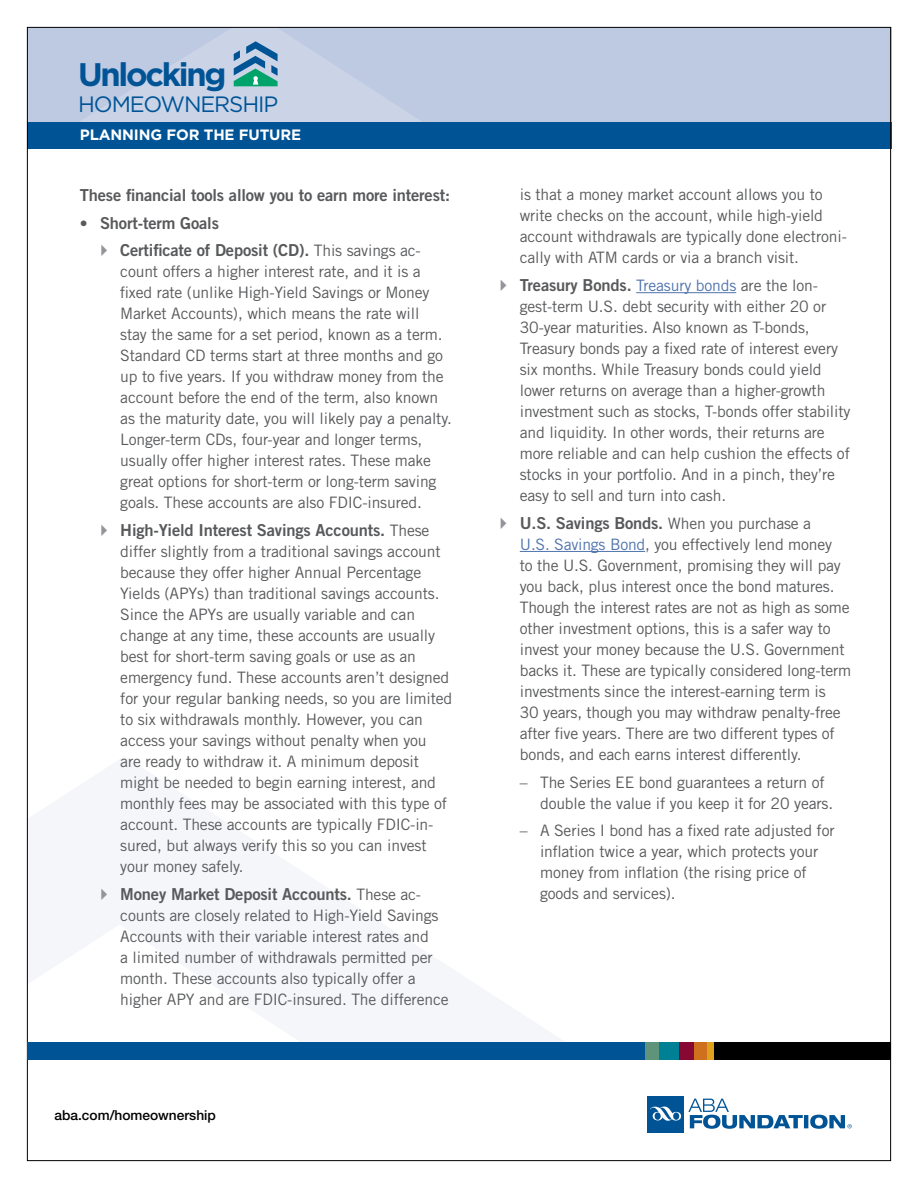
<style>
.page{position:relative;width:918px;height:1188px;background:#fff}
.page>*{position:absolute;margin:0;border:0;box-sizing:border-box;transform-origin:0 0}
.t1{font:700 32.55px "Gotham";letter-spacing:-.07em;color:#005496}
.t2{font:22.2px "Gotham";letter-spacing:-.05em;color:#005496}
.t3{font:16.5px/27.8px "Trade Gothic LT Std Bd 2";letter-spacing:-.01em;color:#58595b}
.t4{font:15.75px/21px "Trade Gothic LT Std";letter-spacing:-.01em;color:#58595b}
.t5{font:700 15px "Gotham";letter-spacing:-.01em;color:#fff}
.t6{font:500 13.8px "Helvetica Neue LT Std";color:#000}
.s1{font-family:"Trade Gothic LT Std";font-size:15.75px}
.s2{font-family:"Trade Gothic LT Std";font-size:15.75px;color:#4f73ad}
.s3{color:#4f73ad}
</style>
<div class="page">
<div style="left:27px;top:122px;width:864px;height:27px;background:#005496"></div>
<div style="left:27px;top:27px;width:864px;height:95px;background:#bec9e2"></div>
<svg style="left:80px;top:29px;width:341px;height:93px;fill:#cbd4e7"></svg>
<svg style="left:234px;top:41px;width:44px;height:45px"></svg>
<div style="left:27px;top:1044px;width:864px;height:117px;border:1px solid #000"></div>
<svg style="left:29px;top:757px;width:535px;height:285px"></svg>
<div style="left:707px;top:1042px;width:8px;height:18px;background:#dfa11e"></div>
<div style="left:678px;top:1042px;width:17px;height:18px;background:#880834"></div>
<div style="left:695px;top:1042px;width:12px;height:18px;background:#ce701d"></div>
<div style="left:658px;top:1042px;width:20px;height:18px;background:#008095"></div>
<div style="left:644px;top:1042px;width:14px;height:18px;background:#60947a"></div>
<div style="left:27px;top:1042px;width:617px;height:18px;background:#005496"></div>
<div style="left:714px;top:1042px;width:177px;height:18px;background:#000"></div>
<div style="left:648px;top:1096px;width:36px;height:36px;background:#005496"></div>
<svg style="left:650px;top:1106px;width:31px;height:15px"></svg>
<svg style="left:688px;top:1099px;width:164px;height:30px"></svg>
<hr style="left:636px;top:292px;width:100px;height:1px;background:#4f73ad">
<hr style="left:520px;top:551px;width:125px;height:1px;background:#4f73ad">
<svg style="left:101px;top:888px;width:6px;height:12px"></svg>
<h1 class="t1" style="left:78px;top:53px;width:150px">Unlocking</h1>
<p class="t5" style="left:80px;top:125px;width:223px">PLANNING FOR THE FUTURE</p>
<h2 class="t2" style="left:78px;top:90px;width:202px">HOMEOWNERSHIP</h2>
<p class="t3" style="left:80px;top:181px;width:372px">These financial tools allow you to earn more interest:</p>
<p class="t3" style="left:120px;top:209px;width:302px;text-indent:-40px"><span class="s1">•</span> Short-term Goals<br>Certificate of Deposit (CD). <span class="s1">This savings ac-</span></p>
<p class="t4" style="left:120px;top:261px;width:333px">count offers a higher interest rate, and it is a fixed rate (unlike High-Yield Savings or Money Market Accounts), which means the rate will<br>stay the same for a set period, known as a term.<br>Standard CD terms start at three months and go up to five years. If you withdraw money from the account before the end of the term, also known as the maturity date, you will likely pay a penalty.<br>Longer-term CDs, four-year and longer terms, usually offer higher interest rates. These make great options for short-term or long-term saving goals. These accounts are also FDIC-insured.</p>
<p class="t3" style="left:120px;top:516px;width:311px">High-Yield Interest Savings Accounts. <span class="s1">These</span></p>
<p class="t4" style="left:120px;top:541px;width:334px">differ slightly from a traditional savings account because they offer higher Annual Percentage Yields (APYs) than traditional savings accounts.<br>Since the APYs are usually variable and can change at any time, these accounts are usually best for short-term saving goals or use as an emergency fund. These accounts aren’t designed for your regular banking needs, so you are limited to six withdrawals monthly. However, you can access your savings without penalty when you<br>are ready to withdraw it. A minimum deposit might be needed to begin earning interest, and monthly fees may be associated with this type of account. These accounts are typically FDIC-in&shy;sured, but always verify this so you can invest your money safely.</p>
<p class="t3" style="left:120px;top:880px;width:302px">Money Market Deposit Accounts. <span class="s1">These ac-</span></p>
<p class="t4" style="left:120px;top:905px;width:330px">counts are closely related to High-Yield Savings Accounts with their variable interest rates and<br>a limited number of withdrawals permitted per month. These accounts also typically offer a higher APY and are FDIC-insured. The difference</p>
<p class="t6" style="left:55px;top:1107px;width:163px">aba.com/homeownership</p>
<p class="t4" style="left:520px;top:184px;width:329px">is that a money market account allows you to write checks on the account, while high-yield account withdrawals are typically done electroni&shy;cally with ATM cards or via a branch visit.</p>
<p class="t3" style="left:520px;top:271px;width:300px">Treasury Bonds. <span class="s2">Treasury bonds</span> <span class="s1">are the lon-</span></p>
<p class="t4" style="left:520px;top:296px;width:332px">gest-term U.S. debt security with either 20 or 30-year maturities. Also known as T-bonds, Treasury bonds pay a fixed rate of interest every six months. While Treasury bonds could yield lower returns on average than a higher-growth investment such as stocks, T-bonds offer stability and liquidity. In other words, their returns are more reliable and can help cushion the effects of stocks in your portfolio. And in a pinch, they’re easy to sell and turn into cash.</p>
<p class="t3" style="left:520px;top:509px;width:293px">U.S. Savings Bonds. <span class="s1">When you purchase a</span></p>
<p class="t4" style="left:520px;top:534px;width:333px"><span class="s3">U.S. Savings Bond</span>, you effectively lend money<br>to the U.S. Government, promising they will pay you back, plus interest once the bond matures.<br>Though the interest rates are not as high as some other investment options, this is a safer way to invest your money because the U.S. Government backs it. These are typically considered long-term investments since the interest-earning term is<br>30 years, though you may withdraw penalty-free after five years. There are two different types of bonds, and each earns interest differently.</p>
<p class="t4" style="left:540px;top:771px;width:295px;text-indent:-20px">– The Series EE bond guarantees a return of double the value if you keep it for 20 years.</p>
<p class="t4" style="left:540px;top:820px;width:296px;text-indent:-20px">– A Series I bond has a fixed rate adjusted for inflation twice a year, which protects your money from inflation (the rising price of goods and services).</p>
</div>
